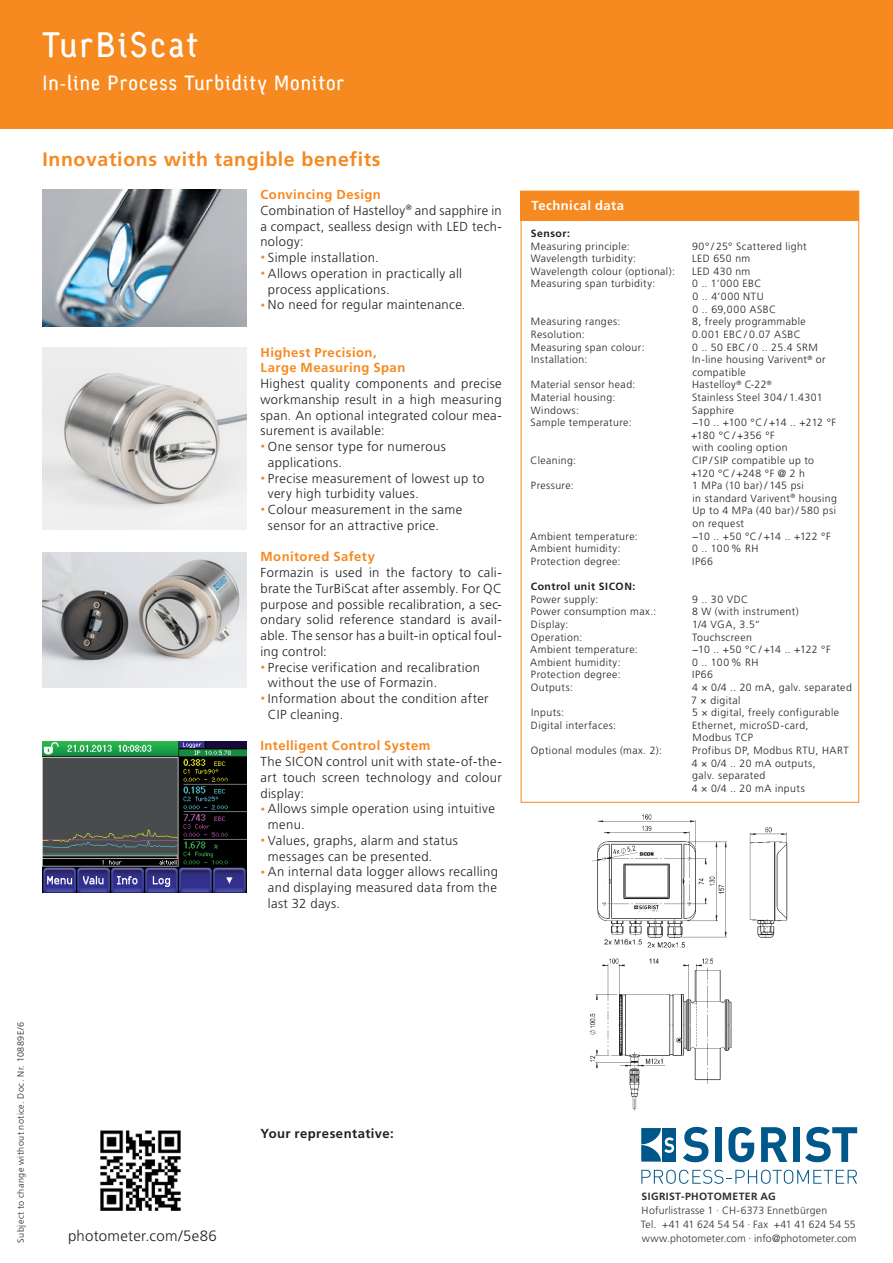
<style>
.page{position:relative;width:893px;height:1263px;background:#fff}
.page>*{position:absolute;margin:0;border:0;box-sizing:border-box;transform-origin:0 0}
.t1{font:36px "Sgiv 1 Medium CAP Snum";letter-spacing:.07em;color:#fff}
.t2{font:21px "Sgiv 1 Medium CAP Snum";letter-spacing:.045em;color:#fff}
.t3{font:700 19.5px "Frutiger LT Std";letter-spacing:.03em;color:#f6891f}
.t4{font:300 15px "Frutiger LT Std";letter-spacing:.02em;color:#231f20}
.t5{font:300 13.05px/15.8px "Frutiger LT Std";letter-spacing:.03em;color:#231f20}
.t6{font:700 13.05px/15.8px "Frutiger LT Std";letter-spacing:.035em;color:#f6891f}
.t7{font:700 13.05px "Frutiger LT Std";letter-spacing:.035em;color:#231f20}
.t8{font:700 13.05px "Frutiger LT Std";letter-spacing:.035em;color:#fff}
.t9{font:300 10.5px/12.6px "Frutiger LT Std";letter-spacing:.04em;color:#231f20}
.t10{font:300 10.5px/14px "Frutiger LT Std";letter-spacing:.015em;color:#312f30}
.t11{font:300 10.5px/12.6px "Frutiger LT Std";letter-spacing:.065em;color:#231f20}
.t12{font:700 10.5px "Frutiger LT Std";letter-spacing:.05em;color:#231f20}
.t13{font:700 10.5px "Frutiger LT Std";letter-spacing:.035em;color:#312f30}
.t14{font:300 9px "Frutiger LT Std";letter-spacing:.045em;color:#231f20}
.s1{font-weight:700;color:#f6891f}
.s2{color:#f6891f}
</style>
<div class="page">
<div style="left:0;top:0;width:893px;height:129px;background:#f6891f"></div>
<div style="left:521px;top:191px;width:338px;height:30px;background:#f6891f"></div>
<img style="left:100px;top:1130px;width:81px;height:81px">
<img style="left:589px;top:814px;width:199px;height:297px">
<img style="left:43px;top:190px;width:204px;height:136px">
<img style="left:43px;top:347px;width:204px;height:183px">
<img style="left:43px;top:741px;width:204px;height:151px">
<img style="left:43px;top:552px;width:204px;height:135px">
<svg style="left:683px;top:1127px;width:25px;height:35px"></svg>
<div style="left:715px;top:1127px;width:7px;height:35px;background:#005789"></div>
<svg style="left:728px;top:1127px;width:26px;height:35px"></svg>
<svg style="left:761px;top:1127px;width:26px;height:35px"></svg>
<div style="left:793px;top:1127px;width:7px;height:35px;background:#005789"></div>
<svg style="left:805px;top:1127px;width:52px;height:35px"></svg>
<svg style="left:641px;top:1170px;width:216px;height:14px"></svg>
<div style="left:662px;top:1128px;width:14px;height:33px;background:#005789"></div>
<svg style="left:641px;top:1128px;width:33px;height:33px"></svg>
<h1 class="t1" style="left:43px;top:26px;width:157px">TurBiScat</h1>
<h2 class="t2" style="left:43px;top:72px;width:303px">In-line Process Turbidity Monitor</h2>
<h3 class="t3" style="left:43px;top:147px;width:340px">Innovations with tangible benefits</h3>
<p class="t5" style="left:260px;top:187px;width:243px"><span class="s1">Convincing Design<br></span>Combination of Hastelloy<sup>®</sup> and sapphire in a compact, sealless design with LED tech&shy;nology:</p>
<p class="t5" style="left:260px;top:250px;width:120px"><span class="s2">•</span> Simple installation.</p>
<p class="t5" style="left:268px;top:266px;width:196px;text-indent:-7px"><span class="s2">•</span> Allows operation in practically all process applications.</p>
<p class="t5" style="left:260px;top:297px;width:207px"><span class="s2">•</span> No need for regular maintenance.</p>
<p class="t6" style="left:260px;top:344px;width:146px">Highest Precision,<br>Large Measuring Span</p>
<p class="t5" style="left:260px;top:376px;width:243px;text-align:justify">Highest quality components and precise workmanship result in a high measuring span. An optional integrated colour mea&shy;surement is available:</p>
<p class="t5" style="left:268px;top:439px;width:179px;text-indent:-7px"><span class="s2">•</span> One sensor type for numerous applications.</p>
<p class="t5" style="left:268px;top:470px;width:218px;text-indent:-7px"><span class="s2">•</span> Precise measurement of lowest up to very high turbidity values.</p>
<p class="t5" style="left:268px;top:502px;width:196px;text-indent:-7px"><span class="s2">•</span> Colour measurement in the same sensor for an attractive price.</p>
<p class="t6" style="left:260px;top:549px;width:116px">Monitored Safety</p>
<p class="t5" style="left:260px;top:565px;width:243px;text-align:justify">Formazin is used in the factory to cali&shy;brate the TurBiScat after assembly. For QC purpose and possible recalibration, a sec&shy;ondary solid reference standard is avail&shy;able. The sensor has a built-in optical foul&shy;ing control:</p>
<p class="t5" style="left:268px;top:659px;width:214px;text-indent:-7px"><span class="s2">•</span> Precise verification and recalibration without the use of Formazin.</p>
<p class="t5" style="left:268px;top:691px;width:222px;text-indent:-7px"><span class="s2">•</span> Information about the condition after<br>CIP cleaning.</p>
<p class="t6" style="left:260px;top:738px;width:172px">Intelligent Control System</p>
<p class="t5" style="left:260px;top:754px;width:243px;text-align:justify">The SICON control unit with state-of-the&shy;art touch screen technology and colour display:</p>
<p class="t5" style="left:268px;top:801px;width:228px;text-indent:-7px"><span class="s2">•</span> Allows simple operation using intuitive menu.</p>
<p class="t5" style="left:268px;top:833px;width:191px;text-indent:-7px"><span class="s2">•</span> Values, graphs, alarm and status messages can be presented.</p>
<p class="t5" style="left:268px;top:864px;width:232px;text-align:justify;text-indent:-7px"><span class="s2">•</span> An internal data logger allows recalling and displaying measured data from the last 32 days.</p>
<p class="t8" style="left:531px;top:198px;width:94px">Technical data</p>
<p class="t12" style="left:531px;top:227px;width:41px">Sensor:</p>
<p class="t9" style="left:531px;top:240px;width:100px">Measuring principle:</p>
<p class="t9" style="left:692px;top:240px;width:116px">90° / 25° Scattered light</p>
<p class="t9" style="left:531px;top:252px;width:107px">Wavelength turbidity:</p>
<p class="t9" style="left:692px;top:252px;width:60px">LED 650 nm</p>
<p class="t9" style="left:531px;top:265px;width:146px">Wavelength colour (optional):</p>
<p class="t9" style="left:692px;top:265px;width:60px">LED 430 nm</p>
<p class="t9" style="left:531px;top:278px;width:126px">Measuring span turbidity:</p>
<p class="t11" style="left:692px;top:278px;width:86px">0 .. 1’000 EBC<br>0 .. 4’000 NTU<br>0 .. 69,000 ASBC</p>
<p class="t9" style="left:531px;top:315px;width:91px">Measuring ranges:</p>
<p class="t9" style="left:692px;top:315px;width:115px">8, freely programmable</p>
<p class="t9" style="left:531px;top:328px;width:55px">Resolution:</p>
<p class="t9" style="left:692px;top:328px;width:110px">0.001 EBC / 0.07 ASBC</p>
<p class="t9" style="left:531px;top:341px;width:115px">Measuring span colour:</p>
<p class="t9" style="left:692px;top:341px;width:127px">0 .. 50 EBC / 0 .. 25.4 SRM</p>
<p class="t9" style="left:531px;top:353px;width:58px">Installation:</p>
<p class="t9" style="left:692px;top:353px;width:135px">In-line housing Varivent<sup>®</sup> or compatible</p>
<p class="t9" style="left:531px;top:378px;width:106px">Material sensor head:</p>
<p class="t9" style="left:692px;top:378px;width:81px">Hastelloy<sup>®</sup> C-22<sup>®</sup></p>
<p class="t9" style="left:531px;top:391px;width:86px">Material housing:</p>
<p class="t9" style="left:692px;top:391px;width:132px">Stainless Steel 304 / 1.4301</p>
<p class="t9" style="left:531px;top:404px;width:50px">Windows:</p>
<p class="t9" style="left:692px;top:404px;width:44px">Sapphire</p>
<p class="t9" style="left:530px;top:416px;width:103px">Sample temperature:</p>
<p class="t9" style="left:691px;top:416px;width:147px">−10 .. +100 °C / +14 .. +212 °F +180 °C / +356 °F<br>with cooling option</p>
<p class="t9" style="left:531px;top:454px;width:47px">Cleaning:</p>
<p class="t9" style="left:691px;top:454px;width:124px">CIP / SIP compatible up to +120 °C / +248 °F @ 2 h</p>
<p class="t9" style="left:531px;top:479px;width:44px">Pressure:</p>
<p class="t9" style="left:692px;top:479px;width:146px">1 MPa (10 bar) / 145 psi<br>in standard Varivent<sup>®</sup> housing<br>Up to 4 MPa (40 bar) / 580 psi on request</p>
<p class="t9" style="left:530px;top:530px;width:109px">Ambient temperature:</p>
<p class="t9" style="left:692px;top:530px;width:140px">−10 .. +50 °C / +14 .. +122 °F</p>
<p class="t9" style="left:530px;top:542px;width:92px">Ambient humidity:</p>
<p class="t9" style="left:692px;top:542px;width:68px">0 .. 100 % RH</p>
<p class="t9" style="left:531px;top:555px;width:91px">Protection degree:</p>
<p class="t9" style="left:692px;top:555px;width:23px">IP66</p>
<p class="t12" style="left:531px;top:580px;width:106px">Control unit SICON:</p>
<p class="t9" style="left:531px;top:593px;width:69px">Power supply:</p>
<p class="t9" style="left:692px;top:593px;width:58px">9 .. 30 VDC</p>
<p class="t9" style="left:531px;top:606px;width:127px">Power consumption max.:</p>
<p class="t9" style="left:692px;top:606px;width:108px">8 W (with instrument)</p>
<p class="t9" style="left:531px;top:618px;width:39px">Display:</p>
<p class="t9" style="left:692px;top:618px;width:70px">1/4 VGA, 3.5“</p>
<p class="t9" style="left:531px;top:631px;width:53px">Operation:</p>
<p class="t9" style="left:692px;top:631px;width:61px">Touchscreen</p>
<p class="t9" style="left:530px;top:643px;width:109px">Ambient temperature:</p>
<p class="t9" style="left:692px;top:643px;width:140px">−10 .. +50 °C / +14 .. +122 °F</p>
<p class="t9" style="left:530px;top:656px;width:92px">Ambient humidity:</p>
<p class="t9" style="left:692px;top:656px;width:68px">0 .. 100 % RH</p>
<p class="t9" style="left:531px;top:669px;width:91px">Protection degree:</p>
<p class="t9" style="left:692px;top:669px;width:23px">IP66</p>
<p class="t9" style="left:531px;top:681px;width:44px">Outputs:</p>
<p class="t9" style="left:691px;top:681px;width:162px">4 × 0/4 .. 20 mA, galv. separated<br>7 × digital</p>
<p class="t9" style="left:531px;top:706px;width:35px">Inputs:</p>
<p class="t9" style="left:692px;top:706px;width:148px">5 × digital, freely configurable</p>
<p class="t9" style="left:531px;top:719px;width:87px">Digital interfaces:</p>
<p class="t9" style="left:692px;top:719px;width:118px">Ethernet, microSD-card,<br>Modbus TCP</p>
<p class="t9" style="left:531px;top:744px;width:133px">Optional modules (max. 2):</p>
<p class="t9" style="left:692px;top:744px;width:158px">Profibus DP, Modbus RTU, HART<br>4 × 0/4 .. 20 mA outputs,<br>galv. separated<br>4 × 0/4 .. 20 mA inputs</p>
<p class="t14" style="left:16px;top:1242px;width:222px;rotate:-90deg">Subject to change without notice. Doc. Nr. 10889E/6</p>
<h3 class="t4" style="left:68px;top:1227px;width:150px">photometer.com/5e86</h3>
<p class="t7" style="left:260px;top:1126px;width:135px">Your representative:</p>
<p class="t13" style="left:642px;top:1190px;width:136px">SIGRIST-PHOTOMETER AG</p>
<p class="t10" style="left:641px;top:1203px;width:217px">Hofurlistrasse 1 · CH-6373 Ennetbürgen<br>Tel. +41 41 624 54 54 · Fax +41 41 624 54 55 www.photometer.com · info@photometer.com</p>
</div>
